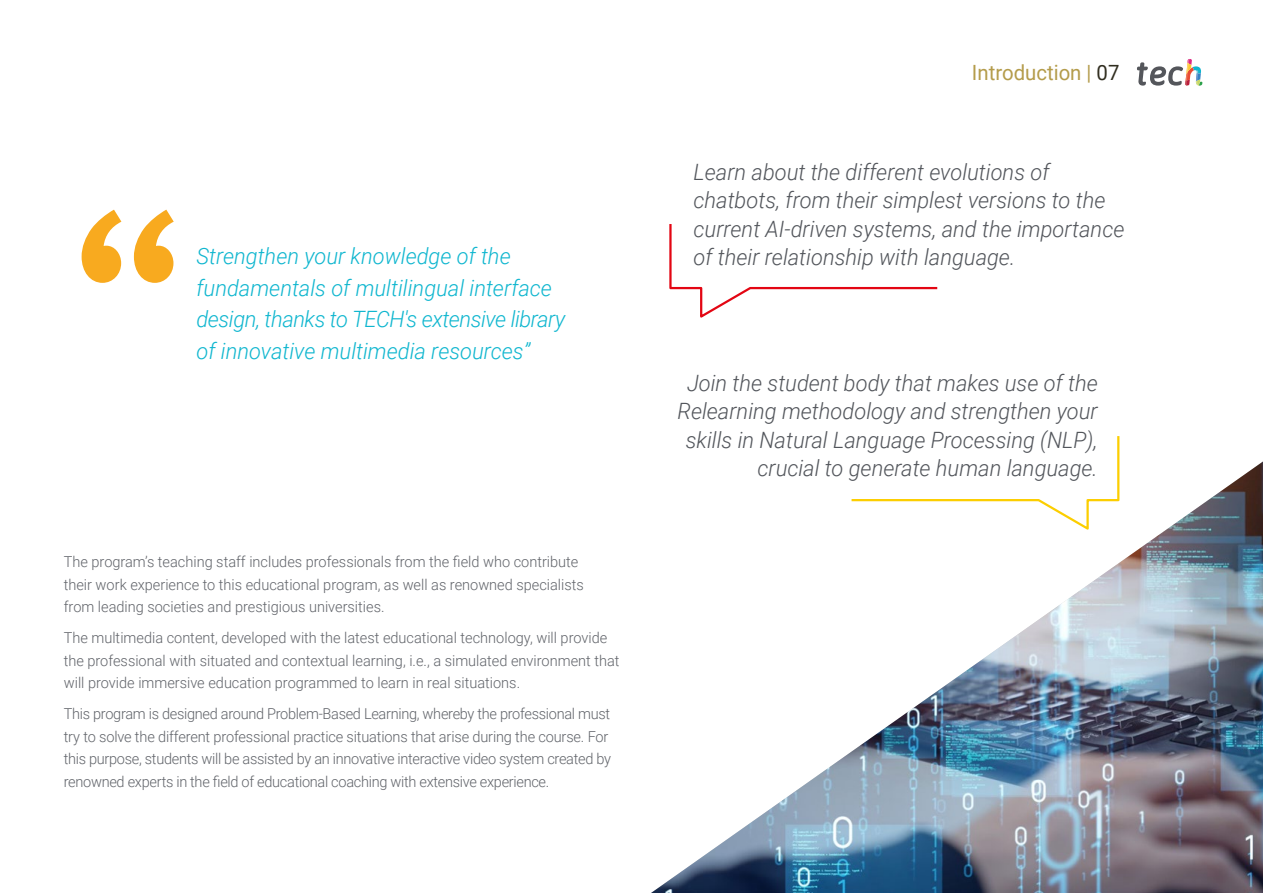
<style>
.page{position:relative;width:1263px;height:893px;background:#fff}
.page>*{position:absolute;margin:0;border:0;box-sizing:border-box;transform-origin:0 0}
.t1{font:italic 300 22.5px/28.5px "Roboto";color:#52555b;text-align:right}
.t2{font:italic 300 22.5px/31.5px "Roboto";color:#0fb6cf}
.t3{font:21px "Roboto";color:#b49c4b}
.t4{font:300 15px/22.5px "Roboto";color:#61646a}
.t5{font:300 15px/22.5px "Roboto";letter-spacing:-.02em;color:#61646a}
.s1{color:#312e20}
</style>
<div class="page">
<img style="left:651px;top:461px;width:612px;height:432px">
<svg style="left:849px;top:436px;width:271px;height:96px"></svg>
<svg style="left:669px;top:224px;width:269px;height:94px"></svg>
<svg style="left:82px;top:210px;width:92px;height:73px"></svg>
<svg style="left:1137px;top:59px;width:65px;height:27px"></svg>
<h2 class="t3" style="left:972px;top:57px;width:149px">Introduction | <span class="s1">07</span></h2>
<h1 class="t1" style="left:694px;top:157px;width:432px;text-align:left">Learn about the different evolutions of chatbots, from their simplest versions to the current AI-driven systems, and the importance</h1>
<h1 class="t2" style="left:196px;top:240px;width:316px">Strengthen your knowledge of the</h1>
<h1 class="t1" style="left:694px;top:242px;width:323px">of their relationship with language.</h1>
<h1 class="t2" style="left:196px;top:271px;width:370px">fundamentals of multilingual interface design, thanks to TECH's extensive library of innovative multimedia resources”</h1>
<p class="t4" style="left:64px;top:550px;width:522px">The program’s teaching staff includes professionals from the field who contribute their work experience to this educational program, as well as renowned specialists from leading societies and prestigious universities.</p>
<p class="t4" style="left:64px;top:626px;width:557px">The multimedia content, developed with the latest educational technology, will provide the professional with situated and contextual learning, i.e., a simulated environment that will provide immersive education programmed to learn in real situations.</p>
<p class="t5" style="left:64px;top:702px;width:549px">This program is designed around Problem-Based Learning, whereby the professional must try to solve the different professional practice situations that arise during the course. For this purpose, students will be assisted by an innovative interactive video system created by renowned experts in the field of educational coaching with extensive experience.</p>
<h1 class="t1" style="left:677px;top:368px;width:422px">Join the student body that makes use of the Relearning methodology and strengthen your skills in Natural Language Processing (NLP), crucial to generate human language.</h1>
</div>
